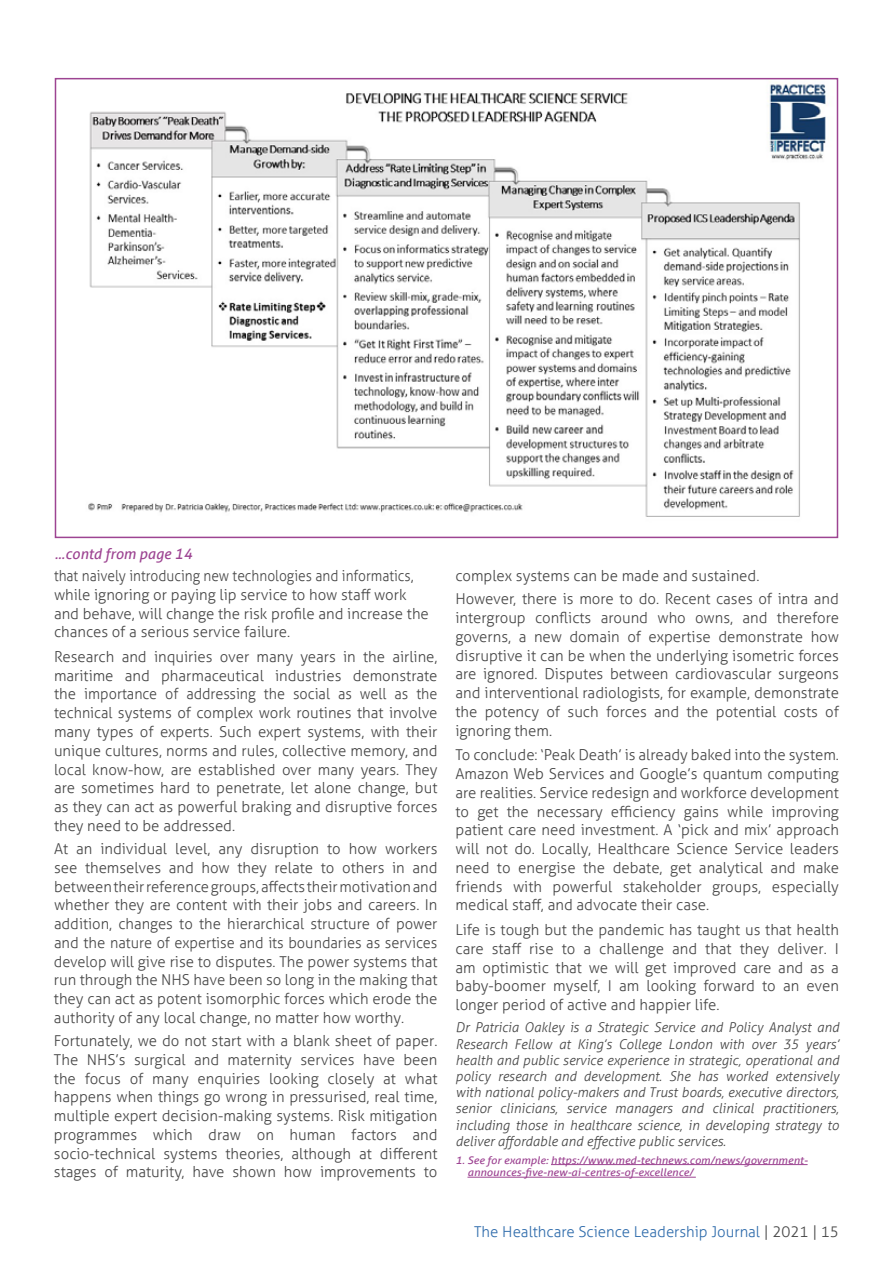
<style>
.page{position:relative;width:893px;height:1263px;background:#fff}
.page>*{position:absolute;margin:0;border:0;box-sizing:border-box;transform-origin:0 0}
.t1{font:300 15px/18.8px "Aller";color:#484848;text-align:justify}
.t2{font:300 15px/18.8px "Aller";color:#484848;scale:.92 1}
.t3{font:300 15px "Aller";color:#326ead}
.t4{font:italic 14.7px "Aller";color:#9d4492}
.t5{font:italic 300 13.5px/16.2px "Aller";color:#484848;text-align:justify}
.t6{font:italic 10.5px/12.6px "Aller";color:#9d4492;scale:1.07 1}
.s1{color:#484848}
</style>
<div class="page">
<img style="left:88px;top:82px;width:739px;height:435px">
<div style="left:55px;top:78px;width:783px;height:460px;border:2px solid #9d4492"></div>
<hr style="left:551px;top:1164px;width:257px;height:1px;background:#9d4492">
<hr style="left:467px;top:1177px;width:229px;height:1px;background:#9d4492">
<p class="t4" style="left:55px;top:545px;width:139px">...contd from page 14</p>
<p class="t2" style="left:54px;top:566px;width:409px">that naively introducing new technologies and informatics, while ignoring or paying lip service to how staff work and behave, will change the risk profile and increase the chances of a serious service failure.</p>
<p class="t1" style="left:54px;top:647px;width:385px">Research and inquiries over many years in the airline, maritime and pharmaceutical industries demonstrate the importance of addressing the social as well as the technical systems of complex work routines that involve many types of experts. Such expert systems, with their unique cultures, norms and rules, collective memory, and local know-how, are established over many years. They are sometimes hard to penetrate, let alone change, but as they can act as powerful braking and disruptive forces they need to be addressed.</p>
<p class="t1" style="left:54px;top:839px;width:385px">At an individual level, any disruption to how workers see themselves and how they relate to others in and between their reference groups, affects their motivation and whether they are content with their jobs and careers. In addition, changes to the hierarchical structure of power and the nature of expertise and its boundaries as services develop will give rise to disputes. The power systems that run through the NHS have been so long in the making that they can act as potent isomorphic forces which erode the authority of any local change, no matter how worthy.</p>
<p class="t1" style="left:54px;top:1031px;width:385px">Fortunately, we do not start with a blank sheet of paper.<br>The NHS’s surgical and maternity services have been the focus of many enquiries looking closely at what happens when things go wrong in pressurised, real time, multiple expert decision-making systems. Risk mitigation programmes which draw on human factors and socio-technical systems theories, although at different stages of maturity, have shown how improvements to</p>
<p class="t1" style="left:455px;top:564px;width:385px;line-height:23.2px">complex systems can be made and sustained.<br>However, there is more to do. Recent cases of intra and</p>
<p class="t1" style="left:455px;top:608px;width:385px">intergroup conflicts around who owns, and therefore governs, a new domain of expertise demonstrate how disruptive it can be when the underlying isometric forces are ignored. Disputes between cardiovascular surgeons and interventional radiologists, for example, demonstrate the potency of such forces and the potential costs of ignoring them.</p>
<p class="t1" style="left:455px;top:746px;width:385px">To conclude: ‘Peak Death’ is already baked into the system.<br>Amazon Web Services and Google’s quantum computing are realities. Service redesign and workforce development to get the necessary efficiency gains while improving patient care need investment. A ‘pick and mix’ approach will not do. Locally, Healthcare Science Service leaders need to energise the debate, get analytical and make friends with powerful stakeholder groups, especially medical staff, and advocate their case.</p>
<p class="t1" style="left:455px;top:920px;width:385px">Life is tough but the pandemic has taught us that health care staff rise to a challenge and that they deliver. I am optimistic that we will get improved care and as a baby-boomer myself, I am looking forward to an even longer period of active and happier life.</p>
<p class="t5" style="left:455px;top:1019px;width:385px">Dr Patricia Oakley is a Strategic Service and Policy Analyst and Research Fellow at King’s College London with over 35 years’ health and public service experience in strategic, operational and policy research and development. She has worked extensively with national policy-makers and Trust boards, executive directors, senior clinicians, service managers and clinical practitioners, including those in healthcare science, in developing strategy to deliver affordable and effective public services.</p>
<p class="t6" style="left:467px;top:1154px;width:320px;text-indent:-12px">1. See for example: https://www.med-technews.com/news/government&shy;announces-five-new-ai-centres-of-excellence/</p>
<p class="t3" style="left:474px;top:1222px;width:366px">The Healthcare Science Leadership Journal <span class="s1">| 2021 | 15</span></p>
</div>
